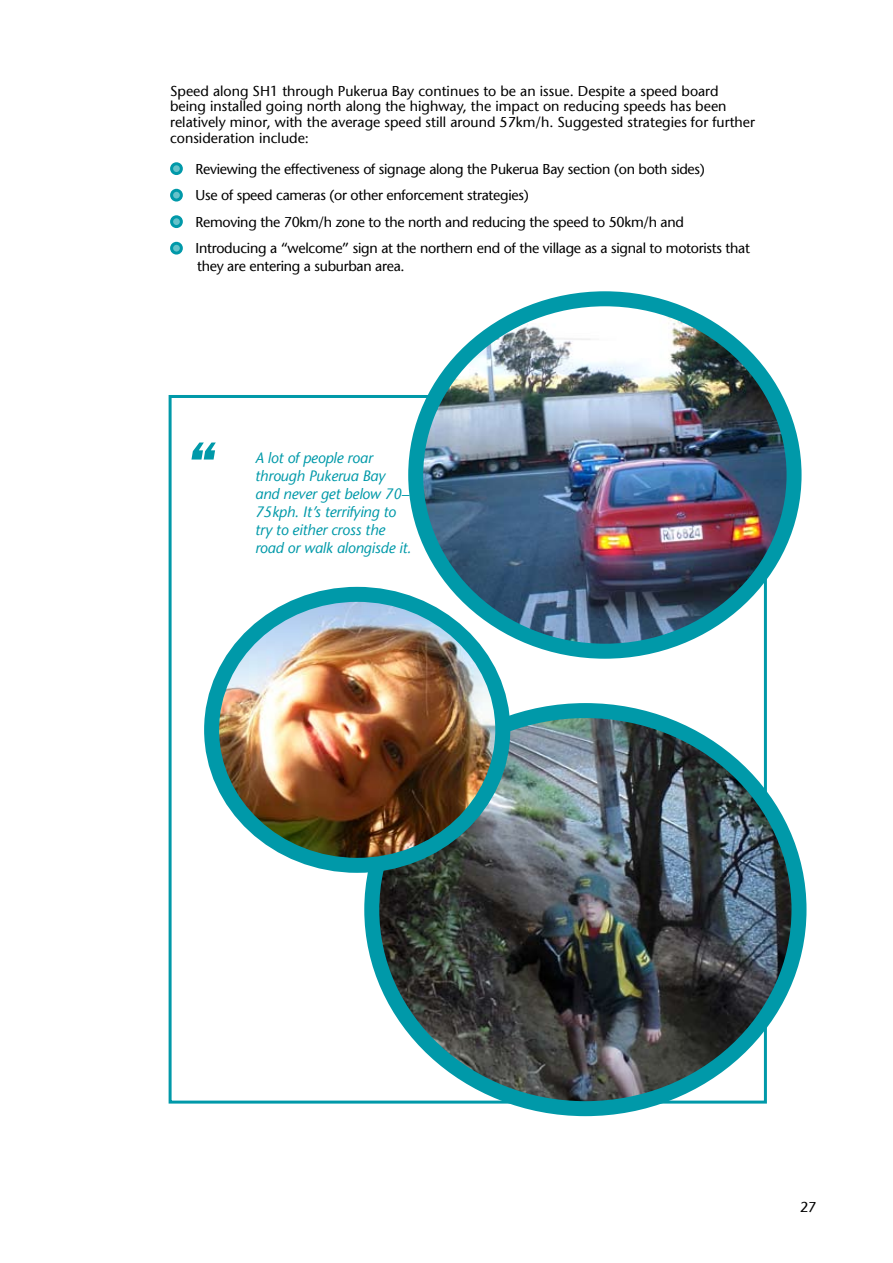
<style>
.page{position:relative;width:893px;height:1263px;background:#fff}
.page>*{position:absolute;margin:0;border:0;box-sizing:border-box;transform-origin:0 0}
.t1{font:italic 800 60px "Franklin Gothic";color:#0099a9}
.t2{font:italic 15px/18px "Stone Sans";letter-spacing:-.01em;color:#0099a9}
.t3{font:14.25px/26.5px "Stone Sans";letter-spacing:-.02em;color:#000}
.t4{font:14.25px/15.8px "Stone Sans";color:#000}
</style>
<div class="page">
<div style="left:172px;top:164px;width:9px;height:10px;background:#66c2ca;border-radius:50%"></div>
<div style="left:170px;top:162px;width:13px;height:13px;border:3px solid #0099a9;border-radius:50%"></div>
<div style="left:172px;top:190px;width:9px;height:10px;background:#66c2ca;border-radius:50%"></div>
<div style="left:170px;top:189px;width:13px;height:13px;border:3px solid #0099a9;border-radius:50%"></div>
<div style="left:172px;top:217px;width:9px;height:10px;background:#66c2ca;border-radius:50%"></div>
<div style="left:170px;top:215px;width:13px;height:13px;border:3px solid #0099a9;border-radius:50%"></div>
<div style="left:172px;top:243px;width:9px;height:10px;background:#66c2ca;border-radius:50%"></div>
<div style="left:170px;top:242px;width:13px;height:13px;border:3px solid #0099a9;border-radius:50%"></div>
<img style="left:372px;top:710px;width:427px;height:399px;border-radius:50%">
<div style="left:364px;top:703px;width:442px;height:413px;border:15px solid #0099a9;border-radius:50%"></div>
<img style="left:416px;top:299px;width:378px;height:352px;border-radius:50%">
<div style="left:408px;top:291px;width:393px;height:368px;border:15px solid #0099a9;border-radius:50%"></div>
<img style="left:212px;top:598px;width:291px;height:259px">
<div style="left:204px;top:587px;width:306px;height:286px;border:15px solid #0099a9;border-radius:50%"></div>
<p class="t4" style="left:170px;top:83px;width:587px">Speed along SH1 through Pukerua Bay continues to be an issue. Despite a speed board being installed going north along the highway, the impact on reducing speeds has been relatively minor, with the average speed still around 57km/h. Suggested strategies for further consideration include:</p>
<p class="t3" style="left:196px;top:155px;width:556px">Reviewing the effectiveness of signage along the Pukerua Bay section (on both sides)<br>Use of speed cameras (or other enforcement strategies)<br>Removing the 70km/h zone to the north and reducing the speed to 50km/h and Introducing a “welcome” sign at the northern end of the village as a signal to motorists that</p>
<p class="t3" style="left:197px;top:253px;width:209px">they are entering a suburban area.</p>
<h1 class="t1" style="left:187px;top:423px;width:30px">“</h1>
<p class="t2" style="left:255px;top:449px;width:158px">A lot of people roar through Pukerua Bay and never get below 70–<br>75kph. It’s terrifying to try to either cross the road or walk alongisde it.</p>
<p class="t3" style="left:800px;top:1193px;width:18px">27</p>
</div>
